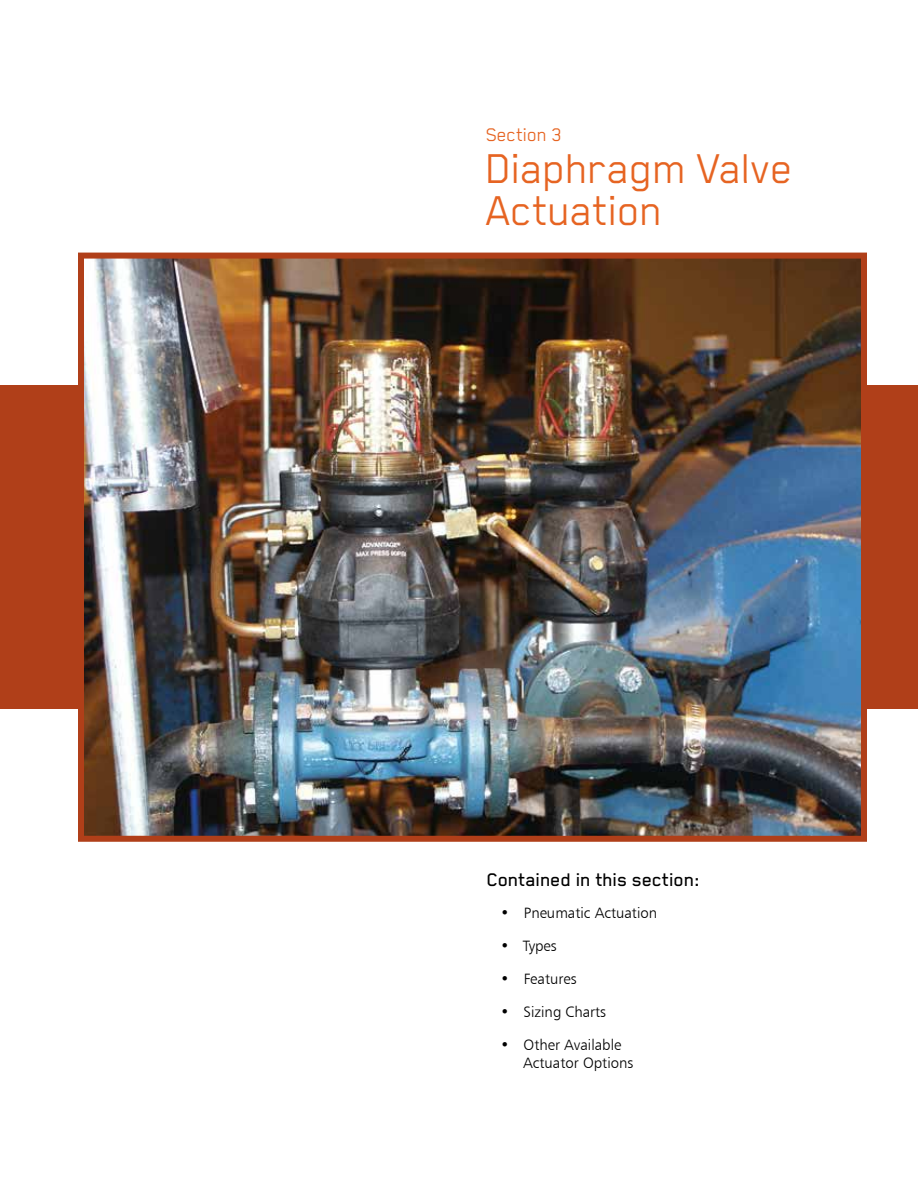
<style>
.page{position:relative;width:918px;height:1188px;background:#fff}
.page>*{position:absolute;margin:0;border:0;box-sizing:border-box;transform-origin:0 0}
.t1{font:48px/42px "Blender Pro";letter-spacing:-.01em;color:#e66422}
.t2{font:500 21px "Blender Pro";color:#000}
.t3{font:21px "Blender Pro";letter-spacing:-.01em;color:#e66422}
.t4{font:15px/18px "Humanist 777 BT Light B";color:#000}
</style>
<div class="page">
<div style="left:0;top:385px;width:918px;height:324px;background:#b03f19"></div>
<img style="left:85px;top:260px;width:775px;height:575px">
<div style="left:78px;top:253px;width:789px;height:589px;border:6px solid #b03f19"></div>
<h2 class="t3" style="left:486px;top:123px;width:78px">Section 3</h2>
<h1 class="t1" style="left:486px;top:146px;width:309px">Diaphragm Valve<br>Actuation</h1>
<h2 class="t2" style="left:487px;top:868px;width:215px">Contained in this section:</h2>
<p class="t4" style="left:501px;top:904px;width:158px">• Pneumatic Actuation</p>
<p class="t4" style="left:501px;top:937px;width:58px">• Types</p>
<p class="t4" style="left:501px;top:970px;width:77px">• Features</p>
<p class="t4" style="left:501px;top:1003px;width:107px">• Sizing Charts</p>
<p class="t4" style="left:523px;top:1036px;width:112px;text-indent:-23px">• Other Available<br>Actuator Options</p>
</div>
